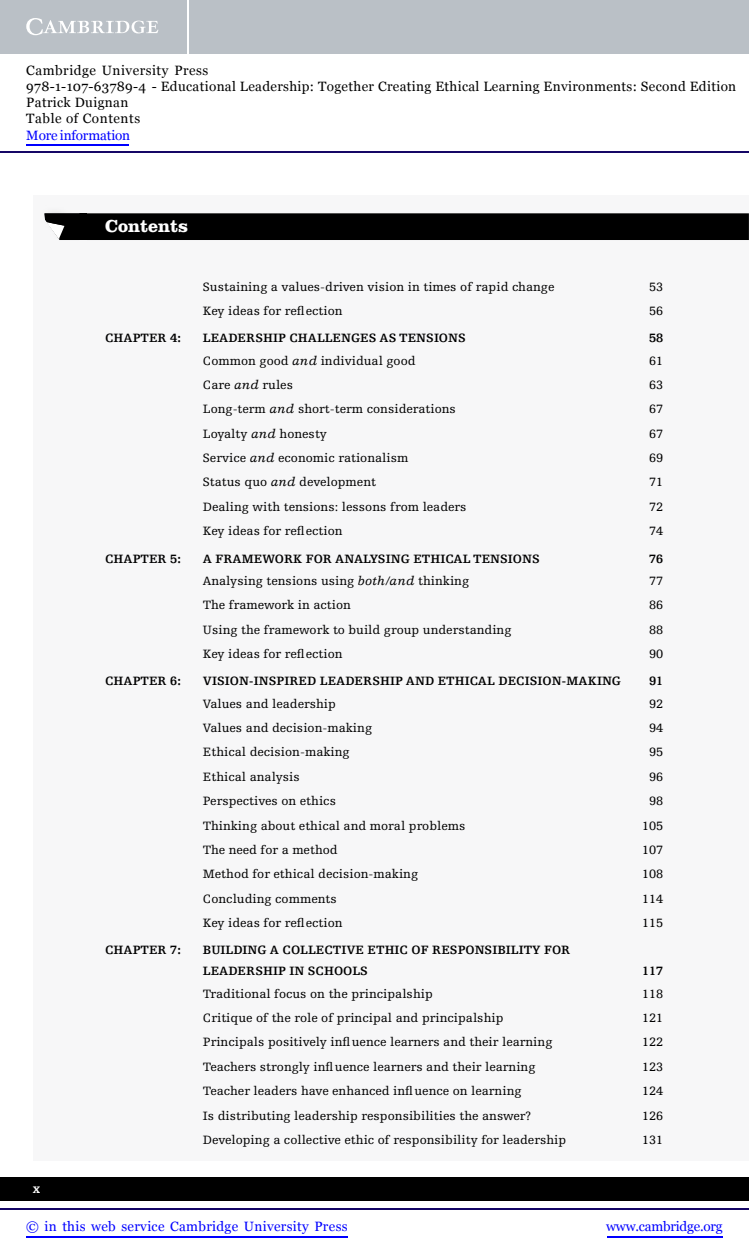
<style>
.page{position:relative;width:749px;height:1260px;background:#fff}
.page>*{position:absolute;margin:0;border:0;box-sizing:border-box;transform-origin:0 0}
.t1{font:700 18px "Clarendon LT Std";color:#fff}
.t2{font:13.5px/16.2px "Georgia";letter-spacing:.025em;color:#000}
.t3{font:13.5px "Georgia";letter-spacing:.025em;color:#00f}
.t4{font:13.5px "Georgia";letter-spacing:-.015em;color:#00f}
.t5{font:13.5px "Georgia";letter-spacing:-.01em;color:#00f}
.t6{font:700 13.5px "Egyptienne FLT Std";color:#fff}
.t7{font:12.75px "Egyptienne FLT Std";color:#000}
.t8{font:700 12.75px/21px "Egyptienne FLT Std";color:#000}
.s1{font-style:italic}
</style>
<div class="page">
<div style="left:0;top:1177px;width:748px;height:24px;background:#000"></div>
<div style="left:33px;top:196px;width:715px;height:965px;background:#f7f7f8"></div>
<svg style="left:44px;top:212px;width:704px;height:28px;background:#0f0f0f"></svg>
<div style="left:0;top:0;width:749px;height:54px;background:#bac0c6"></div>
<svg style="left:26px;top:18px;width:132px;height:17px"></svg>
<hr style="left:187px;top:0;width:2px;height:54px;background:#fff">
<hr style="left:0;top:151px;width:749px;height:2px;background:#150666">
<hr style="left:607px;top:1237px;width:115px;height:1px;background:#00f">
<hr style="left:0;top:1209px;width:749px;height:1px;background:#150666">
<hr style="left:26px;top:1237px;width:321px;height:1px;background:#00f">
<hr style="left:26px;top:144px;width:103px;height:1px;background:#00f">
<p class="t2" style="left:26px;top:62px;width:711px">Cambridge University Press<br>978-1-107-63789-4 - Educational Leadership: Together Creating Ethical Learning Environments: Second Edition Patrick Duignan<br>Table of Contents</p>
<p class="t5" style="left:26px;top:127px;width:105px">More information</p>
<h1 class="t1" style="left:105px;top:215px;width:85px">Contents</h1>
<p class="t7" style="left:203px;top:279px;width:353px">Sustaining a values-driven vision in times of rapid change</p>
<p class="t7" style="left:649px;top:279px;width:16px">53</p>
<p class="t7" style="left:203px;top:304px;width:141px">Key ideas for reflection</p>
<p class="t7" style="left:649px;top:304px;width:16px">56</p>
<p class="t8" style="left:105px;top:328px;width:77px">CHAPTER 4:</p>
<p class="t8" style="left:203px;top:328px;width:264px">LEADERSHIP CHALLENGES AS TENSIONS</p>
<p class="t8" style="left:649px;top:328px;width:16px">58</p>
<p class="t7" style="left:203px;top:353px;width:214px">Common good <span class="s1">and</span> individual good</p>
<p class="t7" style="left:649px;top:353px;width:16px">61</p>
<p class="t7" style="left:203px;top:378px;width:92px">Care <span class="s1">and</span> rules</p>
<p class="t7" style="left:649px;top:378px;width:16px">63</p>
<p class="t7" style="left:203px;top:402px;width:254px">Long-term <span class="s1">and</span> short-term considerations</p>
<p class="t7" style="left:649px;top:402px;width:16px">67</p>
<p class="t7" style="left:203px;top:427px;width:126px">Loyalty <span class="s1">and</span> honesty</p>
<p class="t7" style="left:649px;top:427px;width:16px">67</p>
<p class="t7" style="left:203px;top:451px;width:207px">Service <span class="s1">and</span> economic rationalism</p>
<p class="t7" style="left:649px;top:451px;width:16px">69</p>
<p class="t7" style="left:203px;top:475px;width:175px">Status quo <span class="s1">and</span> development</p>
<p class="t7" style="left:649px;top:475px;width:16px">71</p>
<p class="t7" style="left:203px;top:500px;width:265px">Dealing with tensions: lessons from leaders</p>
<p class="t7" style="left:649px;top:500px;width:16px">72</p>
<p class="t7" style="left:203px;top:524px;width:141px">Key ideas for reflection</p>
<p class="t7" style="left:649px;top:524px;width:16px">74</p>
<p class="t8" style="left:105px;top:548px;width:77px">CHAPTER 5:</p>
<p class="t8" style="left:203px;top:548px;width:338px">A FRAMEWORK FOR ANALYSING ETHICAL TENSIONS</p>
<p class="t8" style="left:649px;top:548px;width:16px">76</p>
<p class="t7" style="left:203px;top:574px;width:268px">Analysing tensions using <span class="s1">both/and</span> thinking</p>
<p class="t7" style="left:649px;top:574px;width:16px">77</p>
<p class="t7" style="left:203px;top:598px;width:150px">The framework in action</p>
<p class="t7" style="left:649px;top:598px;width:16px">86</p>
<p class="t7" style="left:203px;top:622px;width:310px">Using the framework to build group understanding</p>
<p class="t7" style="left:649px;top:622px;width:16px">88</p>
<p class="t7" style="left:203px;top:647px;width:141px">Key ideas for reflection</p>
<p class="t7" style="left:649px;top:647px;width:16px">90</p>
<p class="t8" style="left:105px;top:671px;width:77px">CHAPTER 6:</p>
<p class="t8" style="left:203px;top:671px;width:419px">VISION-INSPIRED LEADERSHIP AND ETHICAL DECISION-MAKING</p>
<p class="t8" style="left:649px;top:671px;width:16px">91</p>
<p class="t7" style="left:203px;top:696px;width:134px">Values and leadership</p>
<p class="t7" style="left:649px;top:696px;width:16px">92</p>
<p class="t7" style="left:203px;top:721px;width:171px">Values and decision-making</p>
<p class="t7" style="left:649px;top:721px;width:16px">94</p>
<p class="t7" style="left:203px;top:745px;width:148px">Ethical decision-making</p>
<p class="t7" style="left:649px;top:745px;width:16px">95</p>
<p class="t7" style="left:203px;top:770px;width:98px">Ethical analysis</p>
<p class="t7" style="left:649px;top:770px;width:16px">96</p>
<p class="t7" style="left:203px;top:794px;width:135px">Perspectives on ethics</p>
<p class="t7" style="left:649px;top:794px;width:16px">98</p>
<p class="t7" style="left:203px;top:818px;width:264px">Thinking about ethical and moral problems</p>
<p class="t7" style="left:642px;top:818px;width:23px">105</p>
<p class="t7" style="left:203px;top:843px;width:136px">The need for a method</p>
<p class="t7" style="left:642px;top:843px;width:23px">107</p>
<p class="t7" style="left:203px;top:867px;width:217px">Method for ethical decision-making</p>
<p class="t7" style="left:642px;top:867px;width:23px">108</p>
<p class="t7" style="left:203px;top:891px;width:135px">Concluding comments</p>
<p class="t7" style="left:642px;top:891px;width:23px">114</p>
<p class="t7" style="left:203px;top:916px;width:141px">Key ideas for reflection</p>
<p class="t7" style="left:642px;top:916px;width:23px">115</p>
<p class="t8" style="left:105px;top:940px;width:77px">CHAPTER 7:</p>
<p class="t8" style="left:203px;top:940px;width:369px">BUILDING A COLLECTIVE ETHIC OF RESPONSIBILITY FOR<br>LEADERSHIP IN SCHOOLS</p>
<p class="t8" style="left:642px;top:961px;width:23px">117</p>
<p class="t6" style="left:33px;top:1181px;width:9px">x</p>
<p class="t7" style="left:203px;top:986px;width:231px">Traditional focus on the principalship</p>
<p class="t7" style="left:642px;top:986px;width:23px">118</p>
<p class="t7" style="left:203px;top:1011px;width:302px">Critique of the role of principal and principalship</p>
<p class="t7" style="left:642px;top:1011px;width:23px">121</p>
<p class="t7" style="left:203px;top:1035px;width:351px">Principals positively influence learners and their learning</p>
<p class="t7" style="left:642px;top:1035px;width:23px">122</p>
<p class="t7" style="left:203px;top:1060px;width:334px">Teachers strongly influence learners and their learning</p>
<p class="t7" style="left:642px;top:1060px;width:23px">123</p>
<p class="t7" style="left:203px;top:1084px;width:320px">Teacher leaders have enhanced influence on learning</p>
<p class="t7" style="left:642px;top:1084px;width:23px">124</p>
<p class="t7" style="left:203px;top:1108px;width:330px">Is distributing leadership responsibilities the answer?</p>
<p class="t7" style="left:642px;top:1108px;width:23px">126</p>
<p class="t7" style="left:203px;top:1133px;width:365px">Developing a collective ethic of responsibility for leadership</p>
<p class="t7" style="left:642px;top:1133px;width:23px">131</p>
<p class="t3" style="left:26px;top:1219px;width:323px">© in this web service Cambridge University Press</p>
<p class="t4" style="left:606px;top:1219px;width:118px">www.cambridge.org</p>
</div>
